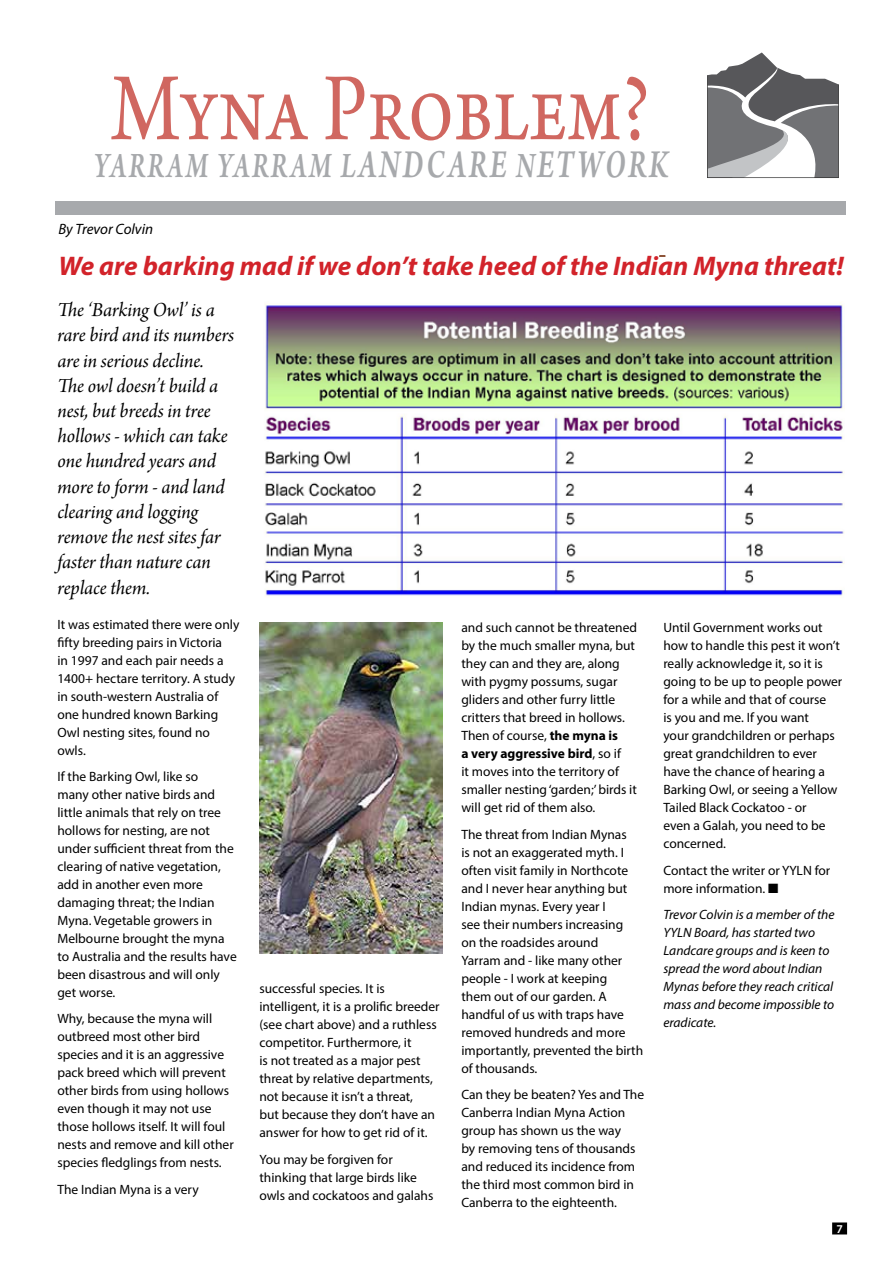
<style>
.page{position:relative;width:893px;height:1263px;background:#fff}
.page>*{position:absolute;margin:0;border:0;box-sizing:border-box;transform-origin:0 0}
.t1{font:101.25px "Arno Pro";color:#d06760;scale:.8 1}
.t2{font:italic 600 42px "Arno Pro";letter-spacing:.085em;color:#a7a9ac;scale:.71 1}
.t3{font:italic 600 37.8px "Arno Pro";letter-spacing:.09em;color:#a7a9ac;scale:.71 1}
.t4{font:italic 700 27px "Myriad Pro";color:#d2232a}
.t5{font:21px/25.2px "Arno Pro Italic Subhead";letter-spacing:-.005em;color:#000}
.t6{font:italic 15px "Myriad Pro";color:#000}
.t7{font:13.5px/18px "Myriad Pro";color:#000}
.t8{font:italic 13.5px/18px "Myriad Pro";color:#000}
.t9{font:600 12px "Myriad Pro";color:#fff}
.s1{font-size:37.8px}
.s2{font-weight:700}
</style>
<div class="page">
<img style="left:264px;top:303px;width:581px;height:294px">
<img style="left:259px;top:622px;width:183px;height:332px">
<div style="left:56px;top:202px;width:790px;height:13px;background:#a7a9ac"></div>
<svg style="left:707px;top:53px;width:132px;height:125px"></svg>
<div style="left:832px;top:1222px;width:15px;height:12px;background:#000"></div>
<svg style="left:659px;top:255px;width:6px;height:2px"></svg>
<h1 class="t1" style="left:111px;top:51px;width:676px">Myna Problem?</h1>
<h2 class="t2" style="left:358px;top:140px;width:438px">ANDCARE <span class="s1">N</span>ETWORK</h2>
<h3 class="t3" style="left:94px;top:144px;width:371px">YARRAM YARRAM L</h3>
<p class="t6" style="left:58px;top:220px;width:96px">By Trevor Colvin</p>
<h3 class="t4" style="left:58px;top:249px;width:787px">We are barking mad if we don’t take heed of the Indian Myna threat!</h3>
<p class="t5" style="left:57px;top:299px;width:178px">The ‘Barking Owl’ is a rare bird and its numbers are in serious decline.<br>The owl doesn’t build a nest, but breeds in tree hollows - which can take one hundred years and more to form - and land clearing and logging remove the nest sites far faster than nature can replace them.</p>
<p class="t7" style="left:57px;top:615px;width:183px">It was estimated there were only fifty breeding pairs in Victoria<br>in 1997 and each pair needs a<br>1400+ hectare territory. A study in south-western Australia of one hundred known Barking<br>Owl nesting sites, found no owls.</p>
<p class="t7" style="left:57px;top:767px;width:181px">If the Barking Owl, like so<br>many other native birds and little animals that rely on tree hollows for nesting, are not under sufficient threat from the clearing of native vegetation, add in another even more damaging threat; the Indian<br>Myna. Vegetable growers in<br>Melbourne brought the myna to Australia and the results have been disastrous and will only get worse.</p>
<p class="t7" style="left:57px;top:1010px;width:178px">Why, because the myna will outbreed most other bird species and it is an aggressive pack breed which will prevent other birds from using hollows even though it may not use those hollows itself. It will foul nests and remove and kill other species fledglings from nests.</p>
<p class="t7" style="left:57px;top:1180px;width:143px">The Indian Myna is a very</p>
<p class="t7" style="left:259px;top:980px;width:182px">successful species. It is intelligent, it is a prolific breeder (see chart above) and a ruthless competitor. Furthermore, it<br>is not treated as a major pest threat by relative departments, not because it isn’t a threat,<br>but because they don’t have an answer for how to get rid of it.</p>
<p class="t7" style="left:259px;top:1150px;width:176px">You may be forgiven for thinking that large birds like owls and cockatoos and galahs</p>
<p class="t7" style="left:461px;top:618px;width:177px">and such cannot be threatened by the much smaller myna, but they can and they are, along with pygmy possums, sugar gliders and other furry little critters that breed in hollows.<br>Then of course, <span class="s2">the myna is<br>a very aggressive bird</span>, so if<br>it moves into the territory of smaller nesting ‘garden;’ birds it will get rid of them also.</p>
<p class="t7" style="left:461px;top:825px;width:183px">The threat from Indian Mynas<br>is not an exaggerated myth. I often visit family in Northcote and I never hear anything but<br>Indian mynas. Every year I<br>see their numbers increasing<br>on the roadsides around<br>Yarram and - like many other people - I work at keeping<br>them out of our garden. A handful of us with traps have removed hundreds and more importantly, prevented the birth of thousands.</p>
<p class="t7" style="left:461px;top:1085px;width:184px">Can they be beaten? Yes and The<br>Canberra Indian Myna Action group has shown us the way<br>by removing tens of thousands and reduced its incidence from the third most common bird in<br>Canberra to the eighteenth.</p>
<p class="t7" style="left:663px;top:618px;width:180px">Until Government works out how to handle this pest it won’t really acknowledge it, so it is going to be up to people power for a while and that of course<br>is you and me. If you want<br>your grandchildren or perhaps great grandchildren to ever have the chance of hearing a<br>Barking Owl, or seeing a Yellow<br>Tailed Black Cockatoo - or<br>even a Galah, you need to be concerned.</p>
<p class="t7" style="left:663px;top:861px;width:168px">Contact the writer or YYLN for more information. ■</p>
<p class="t8" style="left:663px;top:905px;width:173px">Trevor Colvin is a member of the<br>YYLN Board, has started two<br>Landcare groups and is keen to spread the word about Indian<br>Mynas before they reach critical mass and become impossible to eradicate.</p>
<p class="t9" style="left:836px;top:1221px;width:8px">7</p>
</div>
